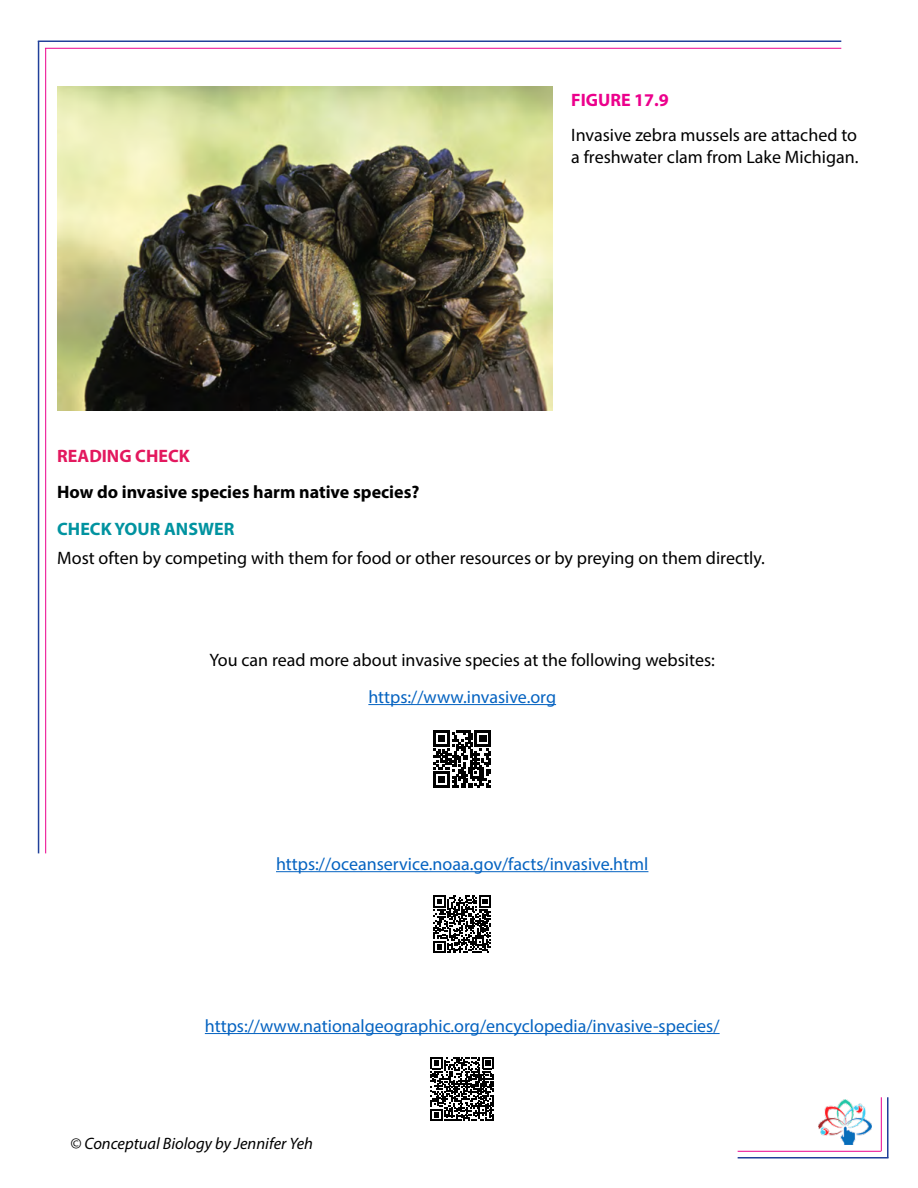
<style>
.page{position:relative;width:918px;height:1188px;background:#fff}
.page>*{position:absolute;margin:0;border:0;box-sizing:border-box;transform-origin:0 0}
.t1{font:18px/21.6px "Myriad Pro";color:#000}
.t2{font:18px "Myriad Pro";color:#0563c1}
.t3{font:700 18px "Myriad Pro";color:#000}
.t4{font:700 18px "Myriad Pro";color:#0093a0}
.t5{font:700 18px "Myriad Pro";color:#e3185e}
.t6{font:700 18px "Myriad Pro";color:#ec008c}
.t7{font:italic 16.5px "Myriad Pro";color:#000}
</style>
<div class="page">
<img style="left:818px;top:1099px;width:53px;height:45px">
<hr style="left:38px;top:41px;width:1px;height:812px;background:#21409a">
<hr style="left:38px;top:40px;width:803px;height:2px;background:#21409a">
<hr style="left:45px;top:48px;width:1px;height:805px;background:#ec008c">
<hr style="left:45px;top:48px;width:796px;height:1px;background:#ec008c">
<hr style="left:887px;top:1097px;width:2px;height:61px;background:#21409a">
<hr style="left:738px;top:1157px;width:151px;height:2px;background:#21409a">
<hr style="left:881px;top:1097px;width:1px;height:54px;background:#ec008c">
<hr style="left:738px;top:1151px;width:143px;height:1px;background:#ec008c">
<hr style="left:368px;top:704px;width:188px;height:1px;background:#0563c1">
<hr style="left:276px;top:871px;width:372px;height:1px;background:#0563c1">
<hr style="left:205px;top:1033px;width:515px;height:1px;background:#0563c1">
<svg style="left:434px;top:731px;width:57px;height:57px"></svg>
<svg style="left:433px;top:895px;width:58px;height:58px"></svg>
<img style="left:58px;top:86px;width:494px;height:324px">
<svg style="left:431px;top:1057px;width:63px;height:64px"></svg>
<p class="t6" style="left:571px;top:89px;width:99px">FIGURE 17.9</p>
<p class="t1" style="left:571px;top:124px;width:289px">Invasive zebra mussels are attached to a freshwater clam from Lake Michigan.</p>
<p class="t5" style="left:57px;top:444px;width:134px">READING CHECK</p>
<p class="t3" style="left:57px;top:480px;width:364px">How do invasive species harm native species?</p>
<p class="t4" style="left:57px;top:517px;width:179px">CHECK YOUR ANSWER</p>
<p class="t1" style="left:57px;top:547px;width:709px">Most often by competing with them for food or other resources or by preying on them directly.</p>
<p class="t1" style="left:210px;top:649px;width:507px">You can read more about invasive species at the following websites:</p>
<p class="t2" style="left:368px;top:686px;width:189px">https://www.invasive.org</p>
<p class="t2" style="left:276px;top:853px;width:374px">https://oceanservice.noaa.gov/facts/invasive.html</p>
<p class="t2" style="left:205px;top:1015px;width:516px">https://www.nationalgeographic.org/encyclopedia/invasive-species/</p>
<p class="t7" style="left:70px;top:1134px;width:244px">© Conceptual Biology by Jennifer Yeh</p>
</div>
